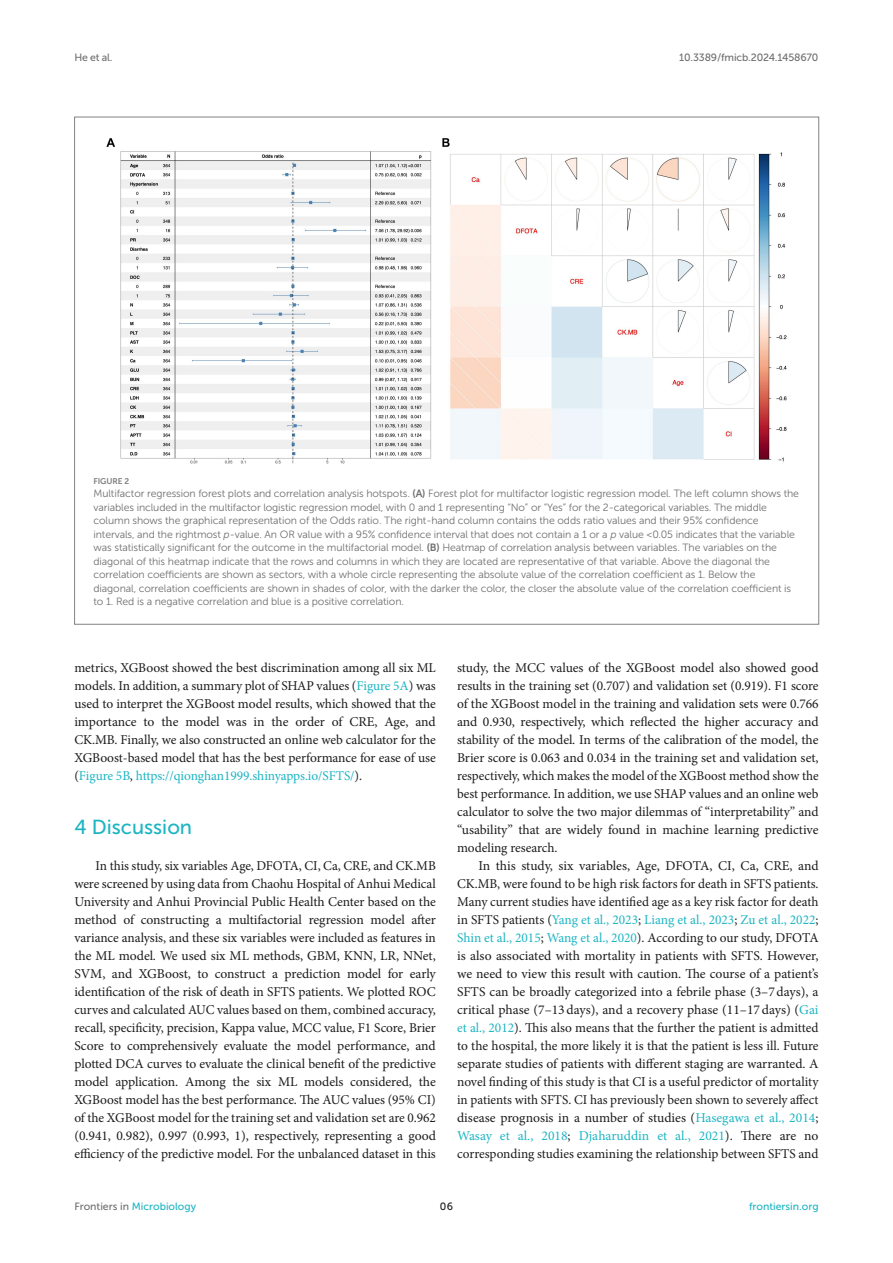
<style>
.page{position:relative;width:893px;height:1263px;background:#fff}
.page>*{position:absolute;margin:0;border:0;box-sizing:border-box;transform-origin:0 0}
.HEAD_1{font:20.25px "Museo Sans 500";color:#1db5c3}
.TEXT_FLUSH{font:13.5px/18px "Minion Pro";letter-spacing:-.005em;color:#1b1c1b;text-align:justify}
.TEXT{font:13.5px/18px "Minion Pro";letter-spacing:-.005em;color:#1b1c1b;text-align:justify}
.FIG_LEG{font:10.5px/13.5px "Museo Sans 300";letter-spacing:-.01em;color:#706f70}
.t1{font:10.5px "Museo Sans 500";color:#1db5c3}
.t2{font:10.5px "Museo Sans 500";letter-spacing:-.015em;color:#706f70}
.t3{font:10.5px "Museo Sans 500";color:#1b1c1b}
.FIG_HD{font:8.25px "Museo Sans 700";letter-spacing:-.01em;color:#7e7f7f}
.s1{font-family:"Museo Sans 700"}
.s2{font-style:italic}
.s3{color:#1db5c3}
.s4{color:#706f70}
</style>
<div class="page">
<img style="left:106px;top:138px;width:681px;height:326px">
<p class="t2" style="left:74px;top:51px;width:40px">He et al.</p>
<p class="t2" style="left:679px;top:51px;width:141px">10.3389/fmicb.2024.1458670</p>
<p class="FIG_HD" style="left:94px;top:476px;width:37px">FIGURE 2</p>
<p class="FIG_LEG" style="left:94px;top:487px;width:707px">Multifactor regression forest plots and correlation analysis hotspots. <span class="s1">(A)</span> Forest plot for multifactor logistic regression model. The left column shows the variables included in the multifactor logistic regression model, with 0 and 1 representing “No” or “Yes” for the 2-categorical variables. The middle column shows the graphical representation of the Odds ratio. The right-hand column contains the odds ratio values and their 95% confidence intervals, and the rightmost <span class="s2">p</span>-value. An OR value with a 95% confidence interval that does not contain a 1 or a <span class="s2">p</span> value &lt;0.05 indicates that the variable was statistically significant for the outcome in the multifactorial model. <span class="s1">(B)</span> Heatmap of correlation analysis between variables. The variables on the diagonal of this heatmap indicate that the rows and columns in which they are located are representative of that variable. Above the diagonal the correlation coefficients are shown as sectors, with a whole circle representing the absolute value of the correlation coefficient as 1. Below the diagonal, correlation coefficients are shown in shades of color, with the darker the color, the closer the absolute value of the correlation coefficient is to 1. Red is a negative correlation and blue is a positive correlation.</p>
<p class="TEXT" style="left:74px;top:659px;width:363px">metrics, XGBoost showed the best discrimination among all six ML models. In addition, a summary plot of SHAP values (<span class="s3">Figure 5A</span>) was used to interpret the XGBoost model results, which showed that the importance to the model was in the order of CRE, Age, and CK.MB. Finally, we also constructed an online web calculator for the XGBoost-based model that has the best performance for ease of use (<span class="s3">Figure 5B</span>, <span class="s3">https://qionghan1999.shinyapps.io/SFTS/</span>).</p>
<p class="HEAD_1" style="left:74px;top:816px;width:119px">4 Discussion</p>
<p class="TEXT_FLUSH" style="left:74px;top:857px;width:363px;text-indent:21px">In this study, six variables Age, DFOTA, CI, Ca, CRE, and CK.MB were screened by using data from Chaohu Hospital of Anhui Medical University and Anhui Provincial Public Health Center based on the method of constructing a multifactorial regression model after variance analysis, and these six variables were included as features in the ML model. We used six ML methods, GBM, KNN, LR, NNet, SVM, and XGBoost, to construct a prediction model for early identification of the risk of death in SFTS patients. We plotted ROC curves and calculated AUC values based on them, combined accuracy, recall, specificity, precision, Kappa value, MCC value, F1 Score, Brier Score to comprehensively evaluate the model performance, and plotted DCA curves to evaluate the clinical benefit of the predictive model application. Among the six ML models considered, the XGBoost model has the best performance. The AUC values (95% CI) of the XGBoost model for the training set and validation set are 0.962 (0.941, 0.982), 0.997 (0.993, 1), respectively, representing a good efficiency of the predictive model. For the unbalanced dataset in this</p>
<p class="TEXT_FLUSH" style="left:457px;top:659px;width:363px">study, the MCC values of the XGBoost model also showed good results in the training set (0.707) and validation set (0.919). F1 score of the XGBoost model in the training and validation sets were 0.766 and 0.930, respectively, which reflected the higher accuracy and stability of the model. In terms of the calibration of the model, the Brier score is 0.063 and 0.034 in the training set and validation set, respectively, which makes the model of the XGBoost method show the best performance. In addition, we use SHAP values and an online web calculator to solve the two major dilemmas of “interpretability” and “usability” that are widely found in machine learning predictive modeling research.</p>
<p class="TEXT" style="left:457px;top:857px;width:363px;text-indent:21px">In this study, six variables, Age, DFOTA, CI, Ca, CRE, and CK.MB, were found to be high risk factors for death in SFTS patients.<br>Many current studies have identified age as a key risk factor for death in SFTS patients (<span class="s3">Yang et al., 2023</span>; <span class="s3">Liang et al., 2023</span>; <span class="s3">Zu et al., 2022</span>; <span class="s3">Shin et al., 2015</span>; <span class="s3">Wang et al., 2020</span>). According to our study, DFOTA is also associated with mortality in patients with SFTS. However, we need to view this result with caution. The course of a patient’s SFTS can be broadly categorized into a febrile phase (3–7days), a critical phase (7–13days), and a recovery phase (11–17days) (<span class="s3">Gai et al., 2012</span>). This also means that the further the patient is admitted to the hospital, the more likely it is that the patient is less ill. Future separate studies of patients with different staging are warranted. A novel finding of this study is that CI is a useful predictor of mortality in patients with SFTS. CI has previously been shown to severely affect disease prognosis in a number of studies (<span class="s3">Hasegawa et al., 2014</span>; <span class="s3">Wasay et al., 2018</span>; <span class="s3">Djaharuddin et al., 2021</span>). There are no corresponding studies examining the relationship between SFTS and</p>
<p class="t1" style="left:74px;top:1200px;width:123px"><span class="s4">Frontiers in</span> Microbiology</p>
<p class="t3" style="left:440px;top:1200px;width:15px">06</p>
<p class="t1" style="left:749px;top:1200px;width:71px">frontiersin.org</p>
</div>
